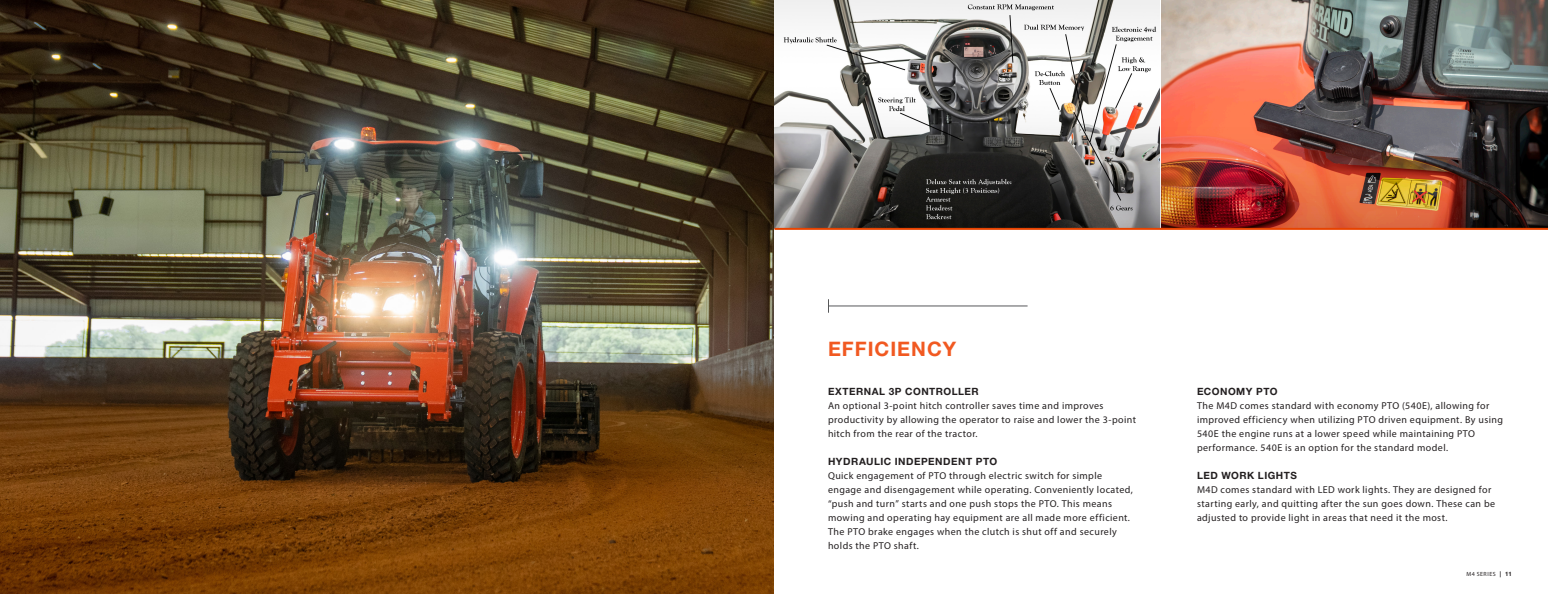
<style>
.page{position:relative;width:1548px;height:594px;background:#fff}
.page>*{position:absolute;margin:0;border:0;box-sizing:border-box;transform-origin:0 0}
.Section_Heading{font:700 20px "Helvetica Neue LT Std";letter-spacing:.05em;color:#f15921}
.Body{font:10px/14px "Myriad Pro";letter-spacing:.04em;color:#231f20}
.Body_Heading{font:10px/14px "Myriad Pro";letter-spacing:.04em;color:#231f20}
.Body_Heading-2{font:700 10px "Helvetica Neue LT Std";letter-spacing:.05em;color:#231f20}
.Body-2{font:700 10px "Helvetica Neue LT Std";letter-spacing:.05em;color:#231f20}
.t1{font:6px "Myriad Pro";letter-spacing:.085em;color:#231f20}
.s1{font-family:"Helvetica Neue LT Std";font-weight:700}
</style>
<div class="page">
<img style="left:774px;top:0;width:386px;height:107px">
<img style="left:1161px;top:0;width:387px;height:107px">
<img style="left:0;top:0;width:774px;height:594px">
<hr style="left:828px;top:305px;width:200px;height:1px;background:#57585a">
<svg style="left:828px;top:299px;width:1px;height:14px"></svg>
<img style="left:774px;top:107px;width:774px;height:121px">
<hr style="left:774px;top:228px;width:774px;height:2px;background:#e74300">
<p class="Section_Heading" style="left:828px;top:337px;width:130px">EFFICIENCY</p>
<p class="Body_Heading-2" style="left:828px;top:385px;width:152px">EXTERNAL 3P CONTROLLER</p>
<p class="Body" style="left:828px;top:398px;width:310px">An optional 3-point hitch controller saves time and improves productivity by allowing the operator to raise and lower the 3-point hitch from the rear of the tractor.</p>
<p class="Body_Heading-2" style="left:828px;top:455px;width:171px">HYDRAULIC INDEPENDENT PTO</p>
<p class="Body" style="left:828px;top:468px;width:307px">Quick engagement of PTO through electric switch for simple engage and disengagement while operating. Conveniently located, “push and turn” starts and one push stops the PTO. This means mowing and operating hay equipment are all made more efficient.<br>The PTO brake engages when the clutch is shut off and securely holds the PTO shaft.</p>
<p class="Body-2" style="left:1197px;top:385px;width:82px">ECONOMY PTO</p>
<p class="Body" style="left:1197px;top:398px;width:307px">The M4D comes standard with economy PTO (540E), allowing for improved efficiency when utilizing PTO driven equipment. By using 540E the engine runs at a lower speed while maintaining PTO performance. 540E is an option for the standard model.</p>
<p class="Body_Heading-2" style="left:1197px;top:469px;width:101px">LED WORK LIGHTS</p>
<p class="Body_Heading" style="left:1197px;top:482px;width:300px">M4D comes standard with LED work lights. They are designed for starting early, and quitting after the sun goes down. These can be adjusted to provide light in areas that need it the most.</p>
<p class="t1" style="left:1466px;top:570px;width:47px">M4 SERIES <span class="s1">| 11</span></p>
</div>
